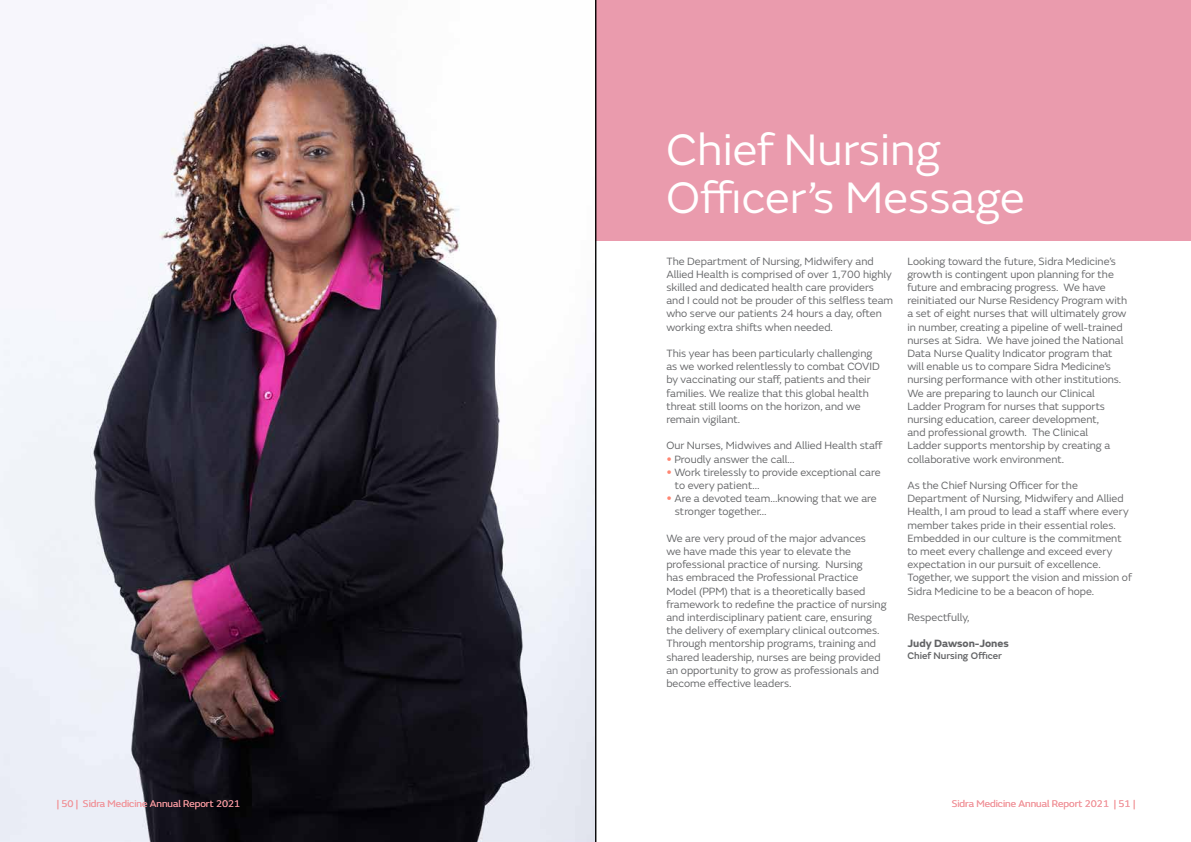
<style>
.page{position:relative;width:1191px;height:842px;background:#fff}
.page>*{position:absolute;margin:0;border:0;box-sizing:border-box;transform-origin:0 0}
.t1{font:46px/48px "FS Emeric";color:#fff}
.t2{font:11px/13.2px "FS Emeric";color:#636466}
.t3{font:700 11px "FS Emeric";color:#636466}
.t4{font:10px "FS Emeric";color:#ea9bad}
.t5{font:500 10px "FS Emeric";color:#636466}
.s1{font-family:"Arial";font-weight:900;color:#ff8672}
.s2{color:#ff8672}
</style>
<div class="page">
<img style="left:0;top:38px;width:595px;height:804px">
<div style="left:595px;top:0;width:596px;height:241px;background:#ea9bad"></div>
<hr style="left:595px;top:0;width:1px;height:842px;background:#000">
<h1 class="t1" style="left:666px;top:123px;width:360px">Chief Nursing<br>Officer’s Message</h1>
<p class="t2" style="left:907px;top:254px;width:221px">Looking toward the future, Sidra Medicine’s growth is contingent upon planning for the future and embracing progress. We have reinitiated our Nurse Residency Program with a set of eight nurses that will ultimately grow in number, creating a pipeline of well-trained nurses at Sidra. We have joined the National Data Nurse Quality Indicator program that will enable us to compare Sidra Medicine’s nursing performance with other institutions.<br>We are preparing to launch our Clinical Ladder Program for nurses that supports nursing education, career development,<br>and professional growth. The Clinical<br>Ladder supports mentorship by creating a collaborative work environment.</p>
<p class="t2" style="left:907px;top:478px;width:226px">As the Chief Nursing Officer for the Department of Nursing, Midwifery and Allied Health, I am proud to lead a staff where every member takes pride in their essential roles.<br>Embedded in our culture is the commitment to meet every challenge and exceed every expectation in our pursuit of excellence.<br>Together, we support the vision and mission of Sidra Medicine to be a beacon of hope.</p>
<p class="t2" style="left:907px;top:610px;width:64px">Respectfully,</p>
<p class="t3" style="left:907px;top:635px;width:103px">Judy Dawson-Jones</p>
<p class="t5" style="left:907px;top:649px;width:96px">Chief Nursing Officer</p>
<p class="t2" style="left:666px;top:254px;width:228px">The Department of Nursing, Midwifery and Allied Health is comprised of over 1,700 highly skilled and dedicated health care providers and I could not be prouder of this selfless team who serve our patients 24 hours a day, often working extra shifts when needed.</p>
<p class="t2" style="left:666px;top:346px;width:215px">This year has been particularly challenging as we worked relentlessly to combat COVID by vaccinating our staff, patients and their families. We realize that this global health threat still looms on the horizon, and we remain vigilant.</p>
<p class="t2" style="left:666px;top:439px;width:218px">Our Nurses, Midwives and Allied Health staff</p>
<p class="t2" style="left:666px;top:452px;width:130px"><span class="s1">•</span> Proudly answer the call…</p>
<p class="t2" style="left:675px;top:465px;width:207px;text-indent:-9px"><span class="s1">•</span> Work tirelessly to provide exceptional care to every patient…</p>
<p class="t2" style="left:675px;top:491px;width:203px;text-indent:-9px"><span class="s1">•</span> Are a devoted team…knowing that we are stronger together…</p>
<p class="t2" style="left:666px;top:531px;width:222px">We are very proud of the major advances<br>we have made this year to elevate the professional practice of nursing. Nursing<br>has embraced the Professional Practice Model (PPM) that is a theoretically based framework to redefine the practice of nursing and interdisciplinary patient care, ensuring the delivery of exemplary clinical outcomes.<br>Through mentorship programs, training and shared leadership, nurses are being provided an opportunity to grow as professionals and become effective leaders.</p>
<p class="t4" style="left:57px;top:796px;width:185px"><span class="s2">| 50</span> | Sidra Medicine Annual Report 2021</p>
<p class="t4" style="left:951px;top:796px;width:185px">Sidra Medicine Annual Report 2021 | <span class="s2">51 |</span></p>
</div>
